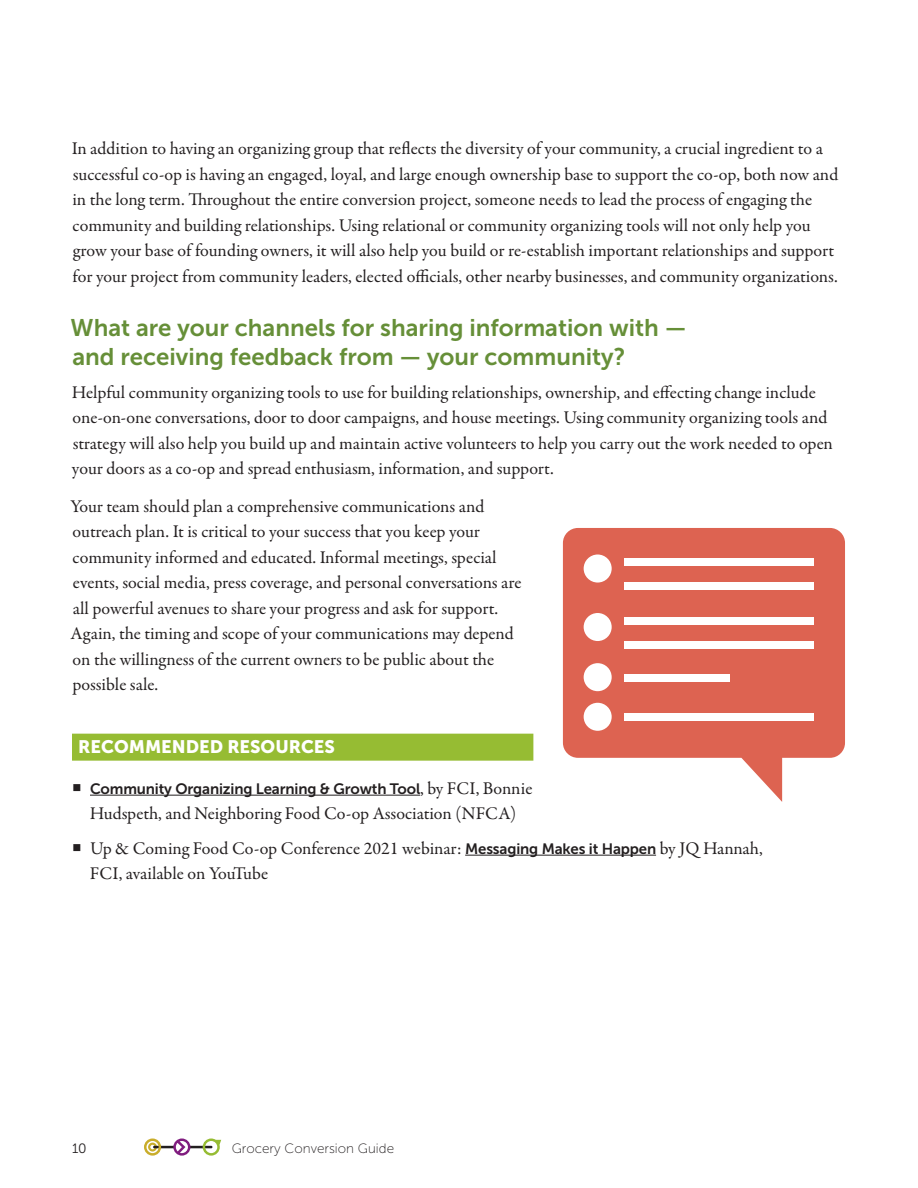
<style>
.page{position:relative;width:918px;height:1188px;background:#fff}
.page>*{position:absolute;margin:0;border:0;box-sizing:border-box;transform-origin:0 0}
.t1{font:24px/28.8px "Museo Sans 700";color:#668f38}
.t2{font:18px/25.5px "Garamond Premr Pro";color:#231f20}
.t3{font:18px "Museo Sans 900";color:#fff}
.t4{font:15px "Museo Sans 700";letter-spacing:-.01em;color:#231f20}
.t5{font:13.5px "Museo Sans 100";color:#231f20}
.t6{font:13.5px "Museo Sans 300";color:#231f20}
.s1{font-family:"Garamond Premr Pro";font-size:18px}
.s2{font-family:"Museo Sans 700";font-size:15px}
</style>
<div class="page">
<div style="left:72px;top:734px;width:461px;height:27px;background:#96bc33"></div>
<hr style="left:90px;top:795px;width:330px;height:1px;background:#231f20">
<hr style="left:465px;top:855px;width:191px;height:1px;background:#231f20">
<svg style="left:563px;top:528px;width:282px;height:274px;fill:#dd6351"></svg>
<div style="left:624px;top:617px;width:189px;height:7px;background:#fff"></div>
<div style="left:624px;top:558px;width:189px;height:8px;background:#fff"></div>
<div style="left:624px;top:583px;width:189px;height:7px;background:#fff"></div>
<div style="left:624px;top:641px;width:189px;height:7px;background:#fff"></div>
<div style="left:624px;top:713px;width:189px;height:7px;background:#fff"></div>
<div style="left:624px;top:675px;width:105px;height:7px;background:#fff"></div>
<div style="left:584px;top:555px;width:28px;height:28px;background:#fff;border-radius:50%"></div>
<div style="left:584px;top:613px;width:28px;height:28px;background:#fff;border-radius:50%"></div>
<div style="left:584px;top:663px;width:28px;height:28px;background:#fff;border-radius:50%"></div>
<div style="left:584px;top:703px;width:28px;height:28px;background:#fff;border-radius:50%"></div>
<hr style="left:153px;top:1146px;width:22px;height:2px;background:#231f20">
<hr style="left:189px;top:1146px;width:23px;height:2px;background:#231f20">
<svg style="left:144px;top:1138px;width:17px;height:18px"></svg>
<svg style="left:203px;top:1139px;width:18px;height:17px"></svg>
<svg style="left:173px;top:1139px;width:17px;height:17px"></svg>
<p class="t2" style="left:72px;top:136px;width:768px">In addition to having an organizing group that reflects the diversity of your community, a crucial ingredient to a successful co-op is having an engaged, loyal, and large enough ownership base to support the co-op, both now and in the long term. Throughout the entire conversion project, someone needs to lead the process of engaging the community and building relationships. Using relational or community organizing tools will not only help you grow your base of founding owners, it will also help you build or re-establish important relationships and support for your project from community leaders, elected officials, other nearby businesses, and community organizations.</p>
<h1 class="t1" style="left:71px;top:313px;width:618px">What are your channels for sharing information with — and receiving feedback from — your community?</h1>
<p class="t2" style="left:72px;top:380px;width:763px">Helpful community organizing tools to use for building relationships, ownership, and effecting change include one-on-one conversations, door to door campaigns, and house meetings. Using community organizing tools and strategy will also help you build up and maintain active volunteers to help you carry out the work needed to open your doors as a co-op and spread enthusiasm, information, and support.</p>
<p class="t2" style="left:70px;top:494px;width:453px">Your team should plan a comprehensive communications and outreach plan. It is critical to your success that you keep your community informed and educated. Informal meetings, special events, social media, press coverage, and personal conversations are all powerful avenues to share your progress and ask for support.<br>Again, the timing and scope of your communications may depend on the willingness of the current owners to be public about the possible sale.</p>
<p class="t3" style="left:78px;top:737px;width:258px">RECOMMENDED RESOURCES</p>
<p class="t4" style="left:72px;top:780px;width:462px">■ Community Organizing Learning &amp; Growth Tool<span class="s1">, by FCI, Bonnie</span></p>
<p class="t2" style="left:90px;top:801px;width:428px">Hudspeth, and Neighboring Food Co-op Association (NFCA)</p>
<p class="t2" style="left:90px;top:836px;width:674px;text-indent:-18px">■ Up &amp; Coming Food Co-op Conference 2021 webinar: <span class="s2">Messaging Makes it Happen</span> by JQ Hannah,<br>FCI, available on YouTube</p>
<p class="t6" style="left:72px;top:1141px;width:16px">10</p>
<p class="t5" style="left:232px;top:1141px;width:164px">Grocery Conversion Guide</p>
</div>
